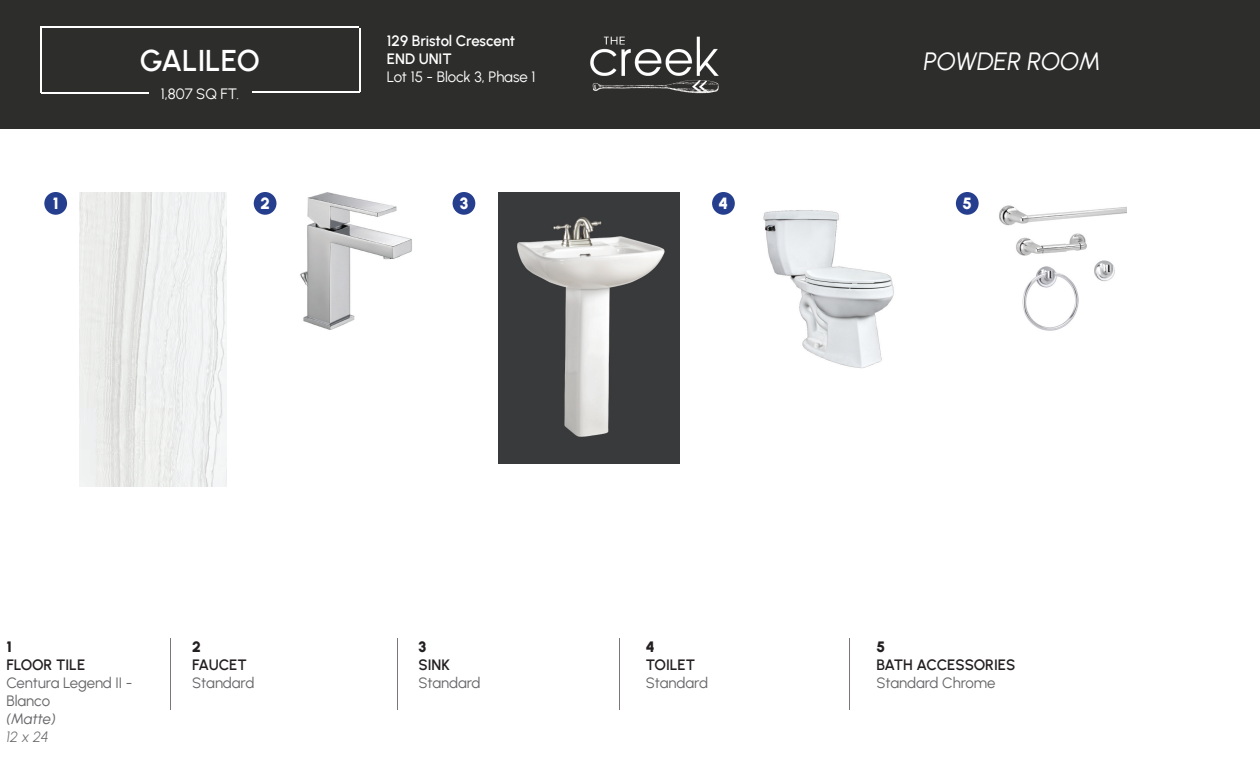
<style>
.page{position:relative;width:1260px;height:765px;background:#fff}
.page>*{position:absolute;margin:0;border:0;box-sizing:border-box;transform-origin:0 0}
.t1{font:600 30px "Urbanist";letter-spacing:-.005em;color:#fff}
.t2{font:italic 25px "Urbanist";color:#fff}
.t3{font:900 16.25px "Urbanist";color:#fff}
.t4{font:15px/18px "Urbanist";letter-spacing:-.005em;color:#67676a}
.t5{font:600 15px "Urbanist";color:#231f20}
.t6{font:15px "Urbanist";letter-spacing:-.005em;color:#fff}
.t7{font:600 15px/18px "Urbanist";letter-spacing:-.005em;color:#fff}
.t8{font:italic 15px "Urbanist";letter-spacing:-.005em;color:#67676a}
.t9{font:900 15px "Urbanist";color:#231f20}
.t10{font:italic 300 15px "Urbanist";color:#67676a}
</style>
<div class="page">
<div style="left:0;top:0;width:1260px;height:129px;background:#2d2d2c"></div>
<img style="left:590px;top:36px;width:129px;height:58px">
<hr style="left:42px;top:93px;width:107px;height:1px;background:#fff">
<hr style="left:41px;top:28px;width:1px;height:65px;background:#fff">
<hr style="left:41px;top:27px;width:318px;height:1px;background:#fff">
<hr style="left:359px;top:29px;width:1px;height:63px;background:#fff">
<hr style="left:252px;top:92px;width:107px;height:1px;background:#fff">
<div style="left:44px;top:192px;width:23px;height:23px;background:#253f8e;border-radius:50%"></div>
<div style="left:254px;top:192px;width:22px;height:23px;background:#253f8e;border-radius:50%"></div>
<div style="left:453px;top:192px;width:22px;height:23px;background:#253f8e;border-radius:50%"></div>
<div style="left:712px;top:192px;width:23px;height:23px;background:#253f8e;border-radius:50%"></div>
<img style="left:79px;top:192px;width:148px;height:294px">
<img style="left:300px;top:192px;width:112px;height:138px">
<img style="left:498px;top:192px;width:181px;height:272px">
<img style="left:763px;top:210px;width:131px;height:159px">
<hr style="left:170px;top:638px;width:1px;height:72px;background:#7d7678">
<hr style="left:397px;top:638px;width:1px;height:72px;background:#7d7678">
<hr style="left:619px;top:638px;width:1px;height:72px;background:#7d7678">
<hr style="left:849px;top:638px;width:1px;height:72px;background:#7d7678">
<img style="left:999px;top:205px;width:128px;height:126px">
<div style="left:956px;top:192px;width:23px;height:23px;background:#253f8e;border-radius:50%"></div>
<h1 class="t1" style="left:140px;top:41px;width:122px">GALILEO</h1>
<p class="t6" style="left:161px;top:84px;width:80px">1,807 SQ FT.</p>
<p class="t7" style="left:387px;top:31px;width:130px">129 Bristol Crescent<br>END UNIT</p>
<p class="t6" style="left:387px;top:67px;width:150px">Lot 15 - Block 3, Phase 1</p>
<p class="t3" style="left:53px;top:192px;width:7px">1</p>
<p class="t3" style="left:260px;top:192px;width:11px">2</p>
<p class="t3" style="left:460px;top:192px;width:10px">3</p>
<p class="t3" style="left:719px;top:192px;width:11px">4</p>
<h2 class="t2" style="left:924px;top:45px;width:179px">POWDER ROOM</h2>
<p class="t3" style="left:963px;top:192px;width:11px">5</p>
<p class="t9" style="left:6px;top:636px;width:7px">1</p>
<p class="t5" style="left:6px;top:655px;width:80px">FLOOR TILE</p>
<p class="t4" style="left:6px;top:673px;width:127px">Centura Legend II -<br>Blanco</p>
<p class="t8" style="left:6px;top:709px;width:51px">(Matte)</p>
<p class="t10" style="left:6px;top:727px;width:44px">12 x 24</p>
<p class="t9" style="left:192px;top:636px;width:10px">2</p>
<p class="t5" style="left:192px;top:655px;width:56px">FAUCET</p>
<p class="t4" style="left:192px;top:673px;width:64px">Standard</p>
<p class="t9" style="left:418px;top:636px;width:9px">3</p>
<p class="t5" style="left:418px;top:655px;width:33px">SINK</p>
<p class="t4" style="left:418px;top:673px;width:64px">Standard</p>
<p class="t9" style="left:646px;top:636px;width:10px">4</p>
<p class="t5" style="left:646px;top:655px;width:51px">TOILET</p>
<p class="t4" style="left:646px;top:673px;width:64px">Standard</p>
<p class="t9" style="left:876px;top:636px;width:10px">5</p>
<p class="t5" style="left:876px;top:655px;width:141px">BATH ACCESSORIES</p>
<p class="t4" style="left:876px;top:673px;width:121px">Standard Chrome</p>
</div>
